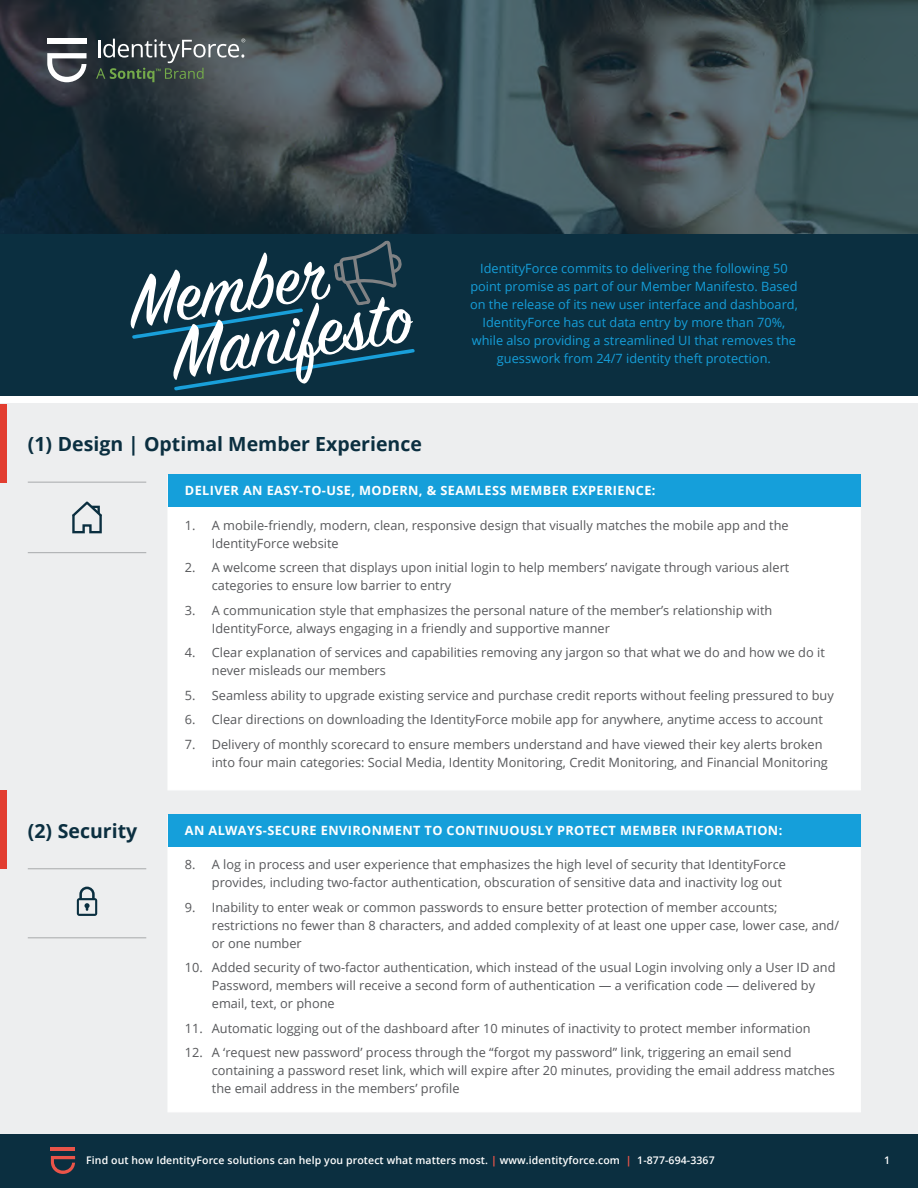
<style>
.page{position:relative;width:918px;height:1188px;background:#fff}
.page>*{position:absolute;margin:0;border:0;box-sizing:border-box;transform-origin:0 0}
.t1{font:700 19.5px "Open Sans";color:#0b2f40}
.t2{font:12.75px/18px "Open Sans";color:#57585b}
.t3{font:12.75px/18px "Open Sans";color:#159fda;text-align:center}
.t4{font:700 12.75px "Open Sans";letter-spacing:.03em;color:#fff}
.t5{font:600 10.5px "Open Sans";letter-spacing:.01em;color:#fff}
.s1{font-weight:700;color:#eb5549}
</style>
<div class="page">
<div style="left:0;top:1134px;width:918px;height:54px;background:#0b2f40"></div>
<hr style="left:51px;top:1147px;width:24px;height:3px;background:#ea5449">
<svg style="left:51px;top:1156px;width:24px;height:18px"></svg>
<svg style="left:0;top:0;width:918px;height:234px;background:#36464c"></svg>
<div style="left:0;top:234px;width:918px;height:162px;background:#0b2f40"></div>
<div style="left:0;top:404px;width:918px;height:730px;background:#edeeef"></div>
<div style="left:47px;top:39px;width:40px;height:5px;background:#fff"></div>
<svg style="left:47px;top:53px;width:40px;height:29px"></svg>
<svg style="left:96px;top:39px;width:149px;height:43px;background:#545f5d"></svg>
<div style="left:168px;top:475px;width:693px;height:315px;background:#fff"></div>
<div style="left:168px;top:474px;width:693px;height:33px;background:#159fda"></div>
<hr style="left:28px;top:482px;width:118px;height:1px;background:#a7a9ab">
<hr style="left:28px;top:552px;width:118px;height:1px;background:#a7a9ab">
<svg style="left:131px;top:240px;width:284px;height:150px"></svg>
<div style="left:0;top:404px;width:6px;height:79px;background:#e23d30"></div>
<div style="left:168px;top:815px;width:693px;height:297px;background:#fff"></div>
<div style="left:168px;top:814px;width:693px;height:33px;background:#159fda"></div>
<hr style="left:28px;top:868px;width:118px;height:1px;background:#a7a9ab">
<div style="left:0;top:790px;width:6px;height:79px;background:#e23d30"></div>
<svg style="left:72px;top:501px;width:30px;height:32px"></svg>
<hr style="left:28px;top:937px;width:118px;height:1px;background:#a7a9ab">
<svg style="left:77px;top:887px;width:20px;height:29px"></svg>
<h1 class="t1" style="left:28px;top:430px;width:396px">(1) Design | Optimal Member Experience</h1>
<p class="t3" style="left:470px;top:259px;width:329px">IdentityForce commits to delivering the following 50 point promise as part of our Member Manifesto. Based on the release of its new user interface and dashboard, IdentityForce has cut data entry by more than 70%, while also providing a streamlined UI that removes the guesswork from 24/7 identity theft protection.</p>
<h1 class="t1" style="left:28px;top:817px;width:111px">(2) Security</h1>
<p class="t4" style="left:185px;top:481px;width:472px">DELIVER AN EASY-TO-USE, MODERN, &amp; SEAMLESS MEMBER EXPERIENCE:</p>
<p class="t2" style="left:212px;top:516px;width:578px;text-indent:-27px">1. A mobile-friendly, modern, clean, responsive design that visually matches the mobile app and the<br>IdentityForce website</p>
<p class="t2" style="left:212px;top:558px;width:579px;text-indent:-27px">2. A welcome screen that displays upon initial login to help members’ navigate through various alert categories to ensure low barrier to entry</p>
<p class="t2" style="left:212px;top:601px;width:562px;text-indent:-27px">3. A communication style that emphasizes the personal nature of the member’s relationship with<br>IdentityForce, always engaging in a friendly and supportive manner</p>
<p class="t2" style="left:212px;top:643px;width:614px;text-indent:-27px">4. Clear explanation of services and capabilities removing any jargon so that what we do and how we do it never misleads our members</p>
<p class="t2" style="left:185px;top:686px;width:651px">5. Seamless ability to upgrade existing service and purchase credit reports without feeling pressured to buy</p>
<p class="t2" style="left:185px;top:710px;width:640px">6. Clear directions on downloading the IdentityForce mobile app for anywhere, anytime access to account</p>
<p class="t2" style="left:212px;top:735px;width:618px;text-indent:-27px">7. Delivery of monthly scorecard to ensure members understand and have viewed their key alerts broken into four main categories: Social Media, Identity Monitoring, Credit Monitoring, and Financial Monitoring</p>
<p class="t4" style="left:185px;top:821px;width:599px">AN ALWAYS-SECURE ENVIRONMENT TO CONTINUOUSLY PROTECT MEMBER INFORMATION:</p>
<p class="t2" style="left:212px;top:856px;width:576px;text-indent:-27px">8. A log in process and user experience that emphasizes the high level of security that IdentityForce provides, including two-factor authentication, obscuration of sensitive data and inactivity log out</p>
<p class="t2" style="left:212px;top:898px;width:629px;text-indent:-27px">9. Inability to enter weak or common passwords to ensure better protection of member accounts; restrictions no fewer than 8 characters, and added complexity of at least one upper case, lower case, and/ or one number</p>
<p class="t2" style="left:212px;top:958px;width:625px;text-indent:-27px">10. Added security of two-factor authentication, which instead of the usual Login involving only a User ID and<br>Password, members will receive a second form of authentication — a verification code — delivered by email, text, or phone</p>
<p class="t2" style="left:185px;top:1019px;width:627px">11. Automatic logging out of the dashboard after 10 minutes of inactivity to protect member information</p>
<p class="t2" style="left:212px;top:1043px;width:625px;text-indent:-27px">12. A ‘request new password’ process through the “forgot my password” link, triggering an email send containing a password reset link, which will expire after 20 minutes, providing the email address matches the email address in the members’ profile</p>
<p class="t5" style="left:86px;top:1153px;width:630px">Find out how IdentityForce solutions can help you protect what matters most. <span class="s1">|</span> www.identityforce.com <span class="s1">|</span> 1-877-694-3367</p>
<p class="t5" style="left:884px;top:1153px;width:7px">1</p>
</div>
